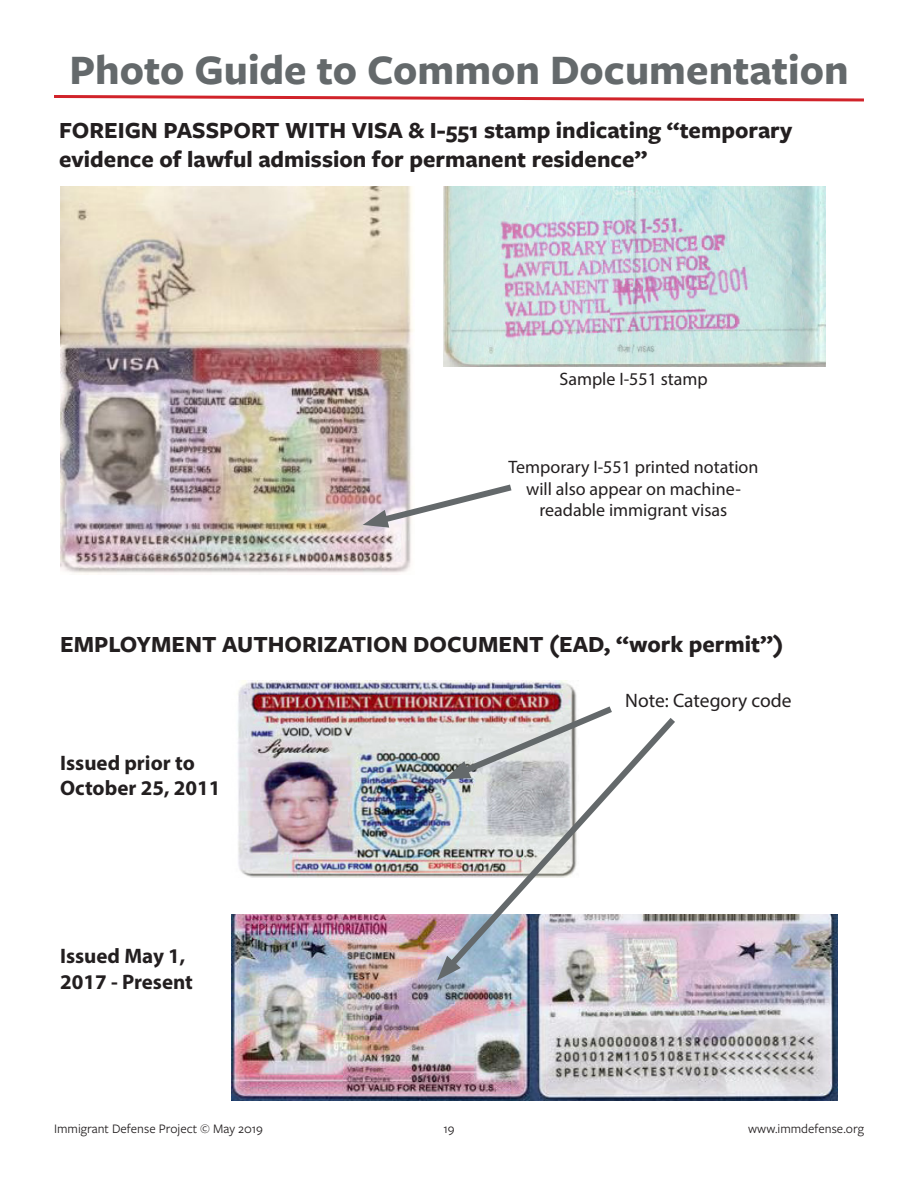
<style>
.page{position:relative;width:918px;height:1188px;background:#fff}
.page>*{position:absolute;margin:0;border:0;box-sizing:border-box;transform-origin:0 0}
.t1{font:700 43.5px "Freight Sans Pro";color:#64696b}
.t2{font:700 24px/28.8px "Freight Sans Pro";color:#231f20}
.t3{font:700 21px/25.2px "Myriad Pro";color:#231f20}
.t4{font:19.5px "Myriad Pro";color:#231f20}
.t5{font:18px/21.6px "Myriad Pro";color:#231f20;text-align:center}
.t6{font:13.5px "Freight Sans Pro";color:#231f20}
</style>
<div class="page">
<img style="left:60px;top:187px;width:353px;height:388px">
<img style="left:443px;top:187px;width:383px;height:180px">
<svg style="left:363px;top:480px;width:149px;height:49px"></svg>
<img style="left:231px;top:915px;width:607px;height:185px">
<img style="left:238px;top:681px;width:339px;height:197px">
<svg style="left:438px;top:711px;width:243px;height:267px"></svg>
<svg style="left:437px;top:956px;width:24px;height:25px"></svg>
<img style="left:445px;top:701px;width:174px;height:80px">
<svg style="left:54px;top:95px;width:810px;height:7px"></svg>
<p class="t1" style="left:69px;top:39px;width:781px">Photo Guide to Common Documentation</p>
<p class="t2" style="left:59px;top:115px;width:735px">FOREIGN PASSPORT WITH VISA &amp; I-551 stamp indicating “temporary evidence of lawful admission for permanent residence”</p>
<p class="t5" style="left:559px;top:368px;width:150px">Sample I-551 stamp</p>
<p class="t5" style="left:509px;top:456px;width:251px">Temporary I-551 printed notation will also appear on machine&shy;readable immigrant visas</p>
<p class="t2" style="left:60px;top:628px;width:725px">EMPLOYMENT AUTHORIZATION DOCUMENT (EAD, “work permit”)</p>
<p class="t3" style="left:60px;top:750px;width:162px">Issued prior to<br>October 25, 2011</p>
<p class="t3" style="left:60px;top:943px;width:134px">Issued May 1,<br>2017 - Present</p>
<p class="t4" style="left:625px;top:689px;width:168px">Note: Category code</p>
<p class="t6" style="left:54px;top:1120px;width:211px">Immigrant Defense Project © May 2019</p>
<p class="t6" style="left:443px;top:1120px;width:13px">19</p>
<p class="t6" style="left:748px;top:1120px;width:117px">www.immdefense.org</p>
</div>
